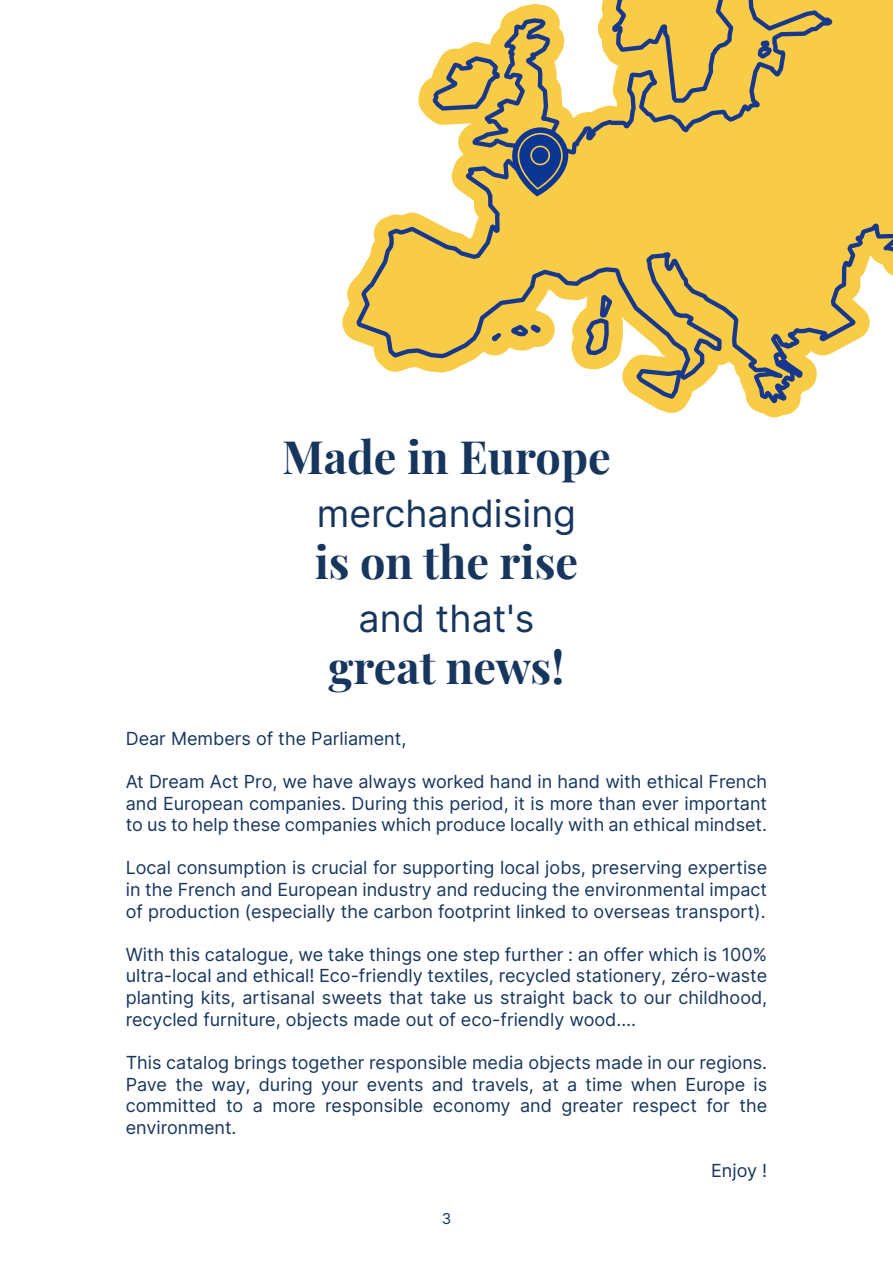
<style>
.page{position:relative;width:893px;height:1263px;background:#fff}
.page>*{position:absolute;margin:0;border:0;box-sizing:border-box;transform-origin:0 0}
.t1{font:700 45px "Playfair Display";color:#17365e}
.t2{font:37.5px "Inter";color:#17365e}
.t3{font:18px/21.6px "Inter";color:#17365e;text-align:justify}
.t4{font:18px/21.6px "Inter";color:#17365c;text-align:justify}
.t5{font:15px "Inter";color:#17365e}
</style>
<div class="page">
<svg style="left:342px;top:277px;width:458px;height:140px"></svg>
<svg style="left:356px;top:0;width:537px;height:403px;fill:#f8cc46"></svg>
<svg style="left:510px;top:127px;width:59px;height:69px;background:#666f75"></svg>
<h1 class="t1" style="left:282px;top:422px;width:330px">Made in Europe</h1>
<h2 class="t2" style="left:317px;top:486px;width:261px">merchandising</h2>
<h1 class="t1" style="left:315px;top:527px;width:265px">is on the rise</h1>
<h2 class="t2" style="left:359px;top:591px;width:177px">and that's</h2>
<h1 class="t1" style="left:329px;top:632px;width:237px">great news!</h1>
<p class="t4" style="left:126px;top:727px;width:282px">Dear Members of the Parliament,</p>
<p class="t3" style="left:126px;top:770px;width:643px">At Dream Act Pro, we have always worked hand in hand with ethical French and European companies. During this period, it is more than ever important to us to help these companies which produce locally with an ethical mindset.</p>
<p class="t3" style="left:126px;top:857px;width:643px">Local consumption is crucial for supporting local jobs, preserving expertise in the French and European industry and reducing the environmental impact of production (especially the carbon footprint linked to overseas transport).</p>
<p class="t3" style="left:126px;top:943px;width:643px">With this catalogue, we take things one step further : an offer which is 100% ultra-local and ethical! Eco-friendly textiles, recycled stationery, zéro-waste planting kits, artisanal sweets that take us straight back to our childhood, recycled furniture, objects made out of eco-friendly wood….</p>
<p class="t4" style="left:126px;top:1051px;width:643px">This catalog brings together responsible media objects made in our regions.<br>Pave the way, during your events and travels, at a time when Europe is committed to a more responsible economy and greater respect for the environment.</p>
<p class="t4" style="left:711px;top:1159px;width:58px">Enjoy !</p>
<p class="t5" style="left:442px;top:1207px;width:11px">3</p>
</div>
